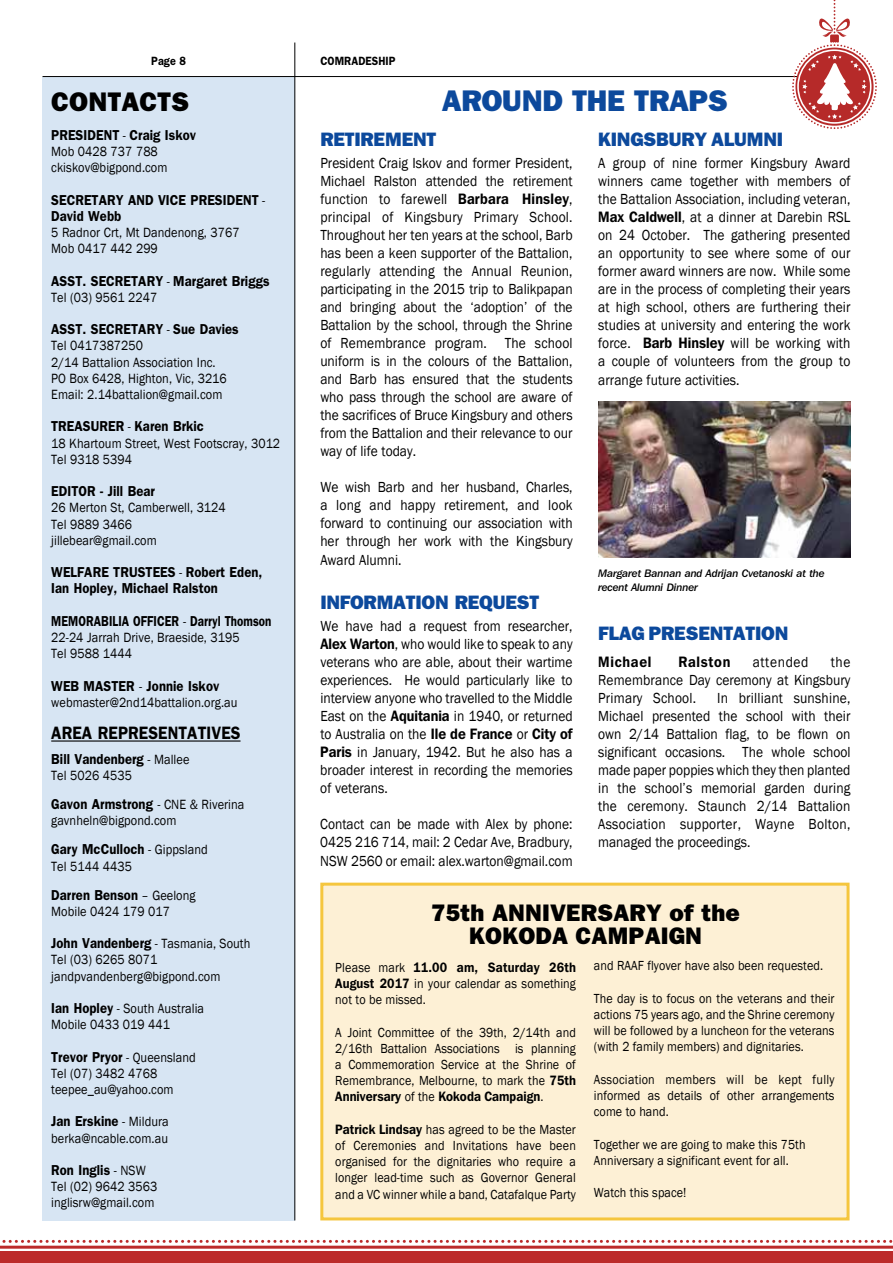
<style>
.page{position:relative;width:893px;height:1263px;background:#fff}
.page>*{position:absolute;margin:0;border:0;box-sizing:border-box;transform-origin:0 0}
.t1{font:800 30px "Franklin Gothic";letter-spacing:-.01em;color:#0c499c}
.t2{font:800 27px "Franklin Gothic";letter-spacing:.01em;color:#000}
.t3{font:800 24px/22.5px "Franklin Gothic";letter-spacing:.01em;color:#000;text-align:center}
.t4{font:800 19.5px "Franklin Gothic";letter-spacing:-.01em;color:#0c499c}
.t5{font:600 18px "Franklin Gothic";letter-spacing:.005em;color:#000;scale:.9 1}
.t6{font:15px/18px "Franklin Gothic";color:#000;text-align:justify;scale:.9 1}
.t7{font:600 15px "Franklin Gothic IT Cby BT";letter-spacing:.055em;color:#000;scale:.9 1}
.t8{font:15px "Franklin Gothic";letter-spacing:.045em;color:#000;scale:.9 1}
.t9{font:600 14.4px/16.2px "Franklin Gothic";letter-spacing:.005em;color:#000;scale:.9 1}
.t10{font:600 14.4px "Franklin Gothic";letter-spacing:.005em;color:#000;scale:.8 1}
.t11{font:13.8px/16.2px "Franklin Gothic";letter-spacing:.005em;color:#000;scale:.9 1}
.t12{font:13.5px/16.2px "Franklin Gothic";letter-spacing:.005em;color:#000;text-align:justify;scale:.9 1}
.t13{font:600 13.5px "Franklin Gothic IT Cby BT";letter-spacing:.005em;color:#000;scale:.9 1}
.t14{font:600 12px "Franklin Gothic";letter-spacing:.005em;color:#000;scale:.9 1}
.t15{font:10.8px/13.5px "Franklin Gothic IT Cby BT Med Ital";letter-spacing:-.01em;color:#000}
.s1{font-weight:400;font-size:13.8px}
.s2{font-weight:600;font-size:14.4px}
.s3{font-family:"Franklin Gothic IT Cby BT";font-weight:600}
.s4{font-family:"Franklin Gothic";font-weight:400}
</style>
<div class="page">
<div style="left:43px;top:77px;width:252px;height:1143px;background:#d7e5f3"></div>
<hr style="left:294px;top:43px;width:1px;height:1177px;background:#000">
<hr style="left:43px;top:76px;width:807px;height:1px;background:#000">
<hr style="left:51px;top:740px;width:190px;height:2px;background:#000">
<div style="left:0;top:1251px;width:893px;height:12px;background:#bc2b2b"></div>
<hr style="left:0;top:1246px;width:893px;height:3px;background:#bc2b2b">
<svg style="left:2px;top:1240px;width:891px;height:3px"></svg>
<img style="left:598px;top:402px;width:252px;height:155px">
<div style="left:320px;top:883px;width:529px;height:337px;background:#fdf0d5;border:3px solid #f5c63e"></div>
<svg style="left:792px;top:0;width:85px;height:129px"></svg>
<p class="t14" style="left:151px;top:54px;width:40px">Page 8</p>
<p class="t14" style="left:320px;top:54px;width:85px">COMRADESHIP</p>
<h2 class="t2" style="left:51px;top:86px;width:139px">CONTACTS</h2>
<p class="t9" style="left:51px;top:126px;width:163px">PRESIDENT <span class="s1">-</span> Craig Iskov</p>
<p class="t11" style="left:51px;top:144px;width:131px">Mob 0428 737 788 ckiskov@bigpond.com</p>
<p class="t9" style="left:51px;top:191px;width:239px">SECRETARY AND VICE PRESIDENT <span class="s1">-<br></span>David Webb</p>
<p class="t11" style="left:51px;top:225px;width:211px">5 Radnor Crt, Mt Dandenong, 3767<br>Mob 0417 442 299</p>
<p class="t9" style="left:51px;top:272px;width:244px">ASST. SECRETARY <span class="s1">-</span> Margaret Briggs</p>
<p class="t11" style="left:51px;top:289px;width:120px">Tel (03) 9561 2247</p>
<p class="t9" style="left:51px;top:321px;width:210px">ASST. SECRETARY <span class="s1">-</span> Sue Davies</p>
<p class="t11" style="left:51px;top:338px;width:197px">Tel 0417387250<br>2/14 Battalion Association Inc.<br>PO Box 6428, Highton, Vic, 3216<br>Email: 2.14battalion@gmail.com</p>
<p class="t9" style="left:51px;top:418px;width:171px">TREASURER <span class="s1">-</span> Karen Brkic</p>
<p class="t11" style="left:51px;top:435px;width:256px">18 Khartoum Street, West Footscray, 3012<br>Tel 9318 5394</p>
<p class="t9" style="left:51px;top:483px;width:117px">EDITOR - Jill Bear</p>
<p class="t11" style="left:51px;top:500px;width:195px">26 Merton St, Camberwell, 3124<br>Tel 9889 3466 jillebear@gmail.com</p>
<p class="t9" style="left:51px;top:564px;width:236px">WELFARE TRUSTEES <span class="s1">-</span> Robert Eden,<br>Ian Hopley, Michael Ralston</p>
<p class="t10" style="left:51px;top:612px;width:277px">MEMORABILIA OFFICER <span class="s1">-</span> Darryl Thomson</p>
<p class="t11" style="left:51px;top:630px;width:211px">22-24 Jarrah Drive, Braeside, 3195<br>Tel 9588 1444</p>
<p class="t9" style="left:51px;top:677px;width:188px">WEB MASTER <span class="s1">-</span> Jonnie Iskov</p>
<p class="t11" style="left:51px;top:694px;width:208px">webmaster@2nd14battalion.org.au</p>
<p class="t5" style="left:51px;top:722px;width:212px">AREA REPRESENTATIVES</p>
<p class="t9" style="left:51px;top:750px;width:155px">Bill Vandenberg <span class="s1">- Mallee</span></p>
<p class="t11" style="left:51px;top:768px;width:91px">Tel 5026 4535</p>
<p class="t9" style="left:51px;top:796px;width:216px">Gavon Armstrong <span class="s1">- CNE &amp; Riverina</span></p>
<p class="t11" style="left:51px;top:813px;width:141px">gavnheln@bigpond.com</p>
<p class="t9" style="left:51px;top:841px;width:175px">Gary McCulloch <span class="s1">- Gippsland</span></p>
<p class="t11" style="left:51px;top:858px;width:91px">Tel 5144 4435</p>
<p class="t9" style="left:51px;top:886px;width:162px">Darren Benson <span class="s1">– Geelong</span></p>
<p class="t11" style="left:51px;top:903px;width:134px">Mobile 0424 179 017</p>
<p class="t11" style="left:51px;top:936px;width:223px"><span class="s2">John Vandenberg</span> - Tasmania, South<br>Tel (03) 6265 8071 jandpvandenberg@bigpond.com</p>
<p class="t11" style="left:51px;top:1000px;width:171px"><span class="s2">Ian Hopley</span> - South Australia<br>Mobile 0433 019 441</p>
<p class="t9" style="left:51px;top:1048px;width:162px">Trevor Pryor <span class="s1">- Queensland</span></p>
<p class="t11" style="left:51px;top:1065px;width:138px">Tel (07) 3482 4768 teepee_au@yahoo.com</p>
<p class="t9" style="left:51px;top:1113px;width:132px">Jan Erskine <span class="s1">- Mildura</span></p>
<p class="t11" style="left:51px;top:1130px;width:131px">berka@ncable.com.au</p>
<p class="t9" style="left:51px;top:1161px;width:107px">Ron Inglis <span class="s1">- NSW</span></p>
<p class="t11" style="left:51px;top:1179px;width:120px">Tel (02) 9642 3563 inglisrw@gmail.com</p>
<h1 class="t1" style="left:442px;top:83px;width:287px">AROUND THE TRAPS</h1>
<h3 class="t4" style="left:598px;top:128px;width:186px">KINGSBURY ALUMNI</h3>
<p class="t6" style="left:598px;top:155px;width:282px">A group of nine former Kingsbury Award winners came together with members of the Battalion Association, including veteran, <span class="s3">Max Caldwell</span>, at a dinner at Darebin RSL on 24 October. The gathering presented an opportunity to see where some of our former award winners are now. While some are in the process of completing their years at high school, others are furthering their studies at university and entering the work force. <span class="s3">Barb Hinsley</span> will be working with a couple of volunteers from the group to arrange future activities.</p>
<h3 class="t4" style="left:320px;top:128px;width:118px">RETIREMENT</h3>
<p class="t6" style="left:320px;top:155px;width:282px">President Craig Iskov and former President, Michael Ralston attended the retirement function to farewell <span class="s3">Barbara Hinsley</span>, principal of Kingsbury Primary School.<br>Throughout her ten years at the school, Barb has been a keen supporter of the Battalion, regularly attending the Annual Reunion, participating in the 2015 trip to Balikpapan and bringing about the ‘adoption’ of the Battalion by the school, through the Shrine of Remembrance program. The school uniform is in the colours of the Battalion, and Barb has ensured that the students who pass through the school are aware of the sacrifices of Bruce Kingsbury and others from the Battalion and their relevance to our way of life today.</p>
<p class="t6" style="left:320px;top:479px;width:282px">We wish Barb and her husband, Charles, a long and happy retirement, and look forward to continuing our association with her through her work with the Kingsbury Award Alumni.</p>
<h3 class="t4" style="left:320px;top:590px;width:220px">INFORMATION REQUEST</h3>
<p class="t6" style="left:320px;top:617px;width:282px">We have had a request from researcher, <span class="s3">Alex Warton</span>, who would like to speak to any veterans who are able, about their wartime experiences. He would particularly like to interview anyone who travelled to the Middle East on the <span class="s3">Aquitania</span> in 1940, or returned to Australia on the <span class="s3">Ile de France</span> or <span class="s3">City of Paris</span> in January, 1942. But he also has a broader interest in recording the memories of veterans.</p>
<p class="t6" style="left:320px;top:815px;width:282px">Contact can be made with Alex by phone:<br>0425 216 714, mail: 2 Cedar Ave, Bradbury, NSW 2560 or email: alex.warton@gmail.com</p>
<p class="t15" style="left:598px;top:566px;width:228px">Margaret Bannan and Adrijan Cvetanoski at the recent Alumni Dinner</p>
<h3 class="t4" style="left:598px;top:622px;width:192px">FLAG PRESENTATION</h3>
<p class="t7" style="left:598px;top:652px;width:61px">Michael</p>
<p class="t7" style="left:678px;top:652px;width:59px">Ralston</p>
<p class="t8" style="left:753px;top:652px;width:63px">attended</p>
<p class="t6" style="left:598px;top:653px;width:282px;text-indent:233px">the Remembrance Day ceremony at Kingsbury Primary School.</p>
<p class="t6" style="left:598px;top:689px;width:282px;text-indent:119px">In brilliant sunshine, Michael presented the school with their own 2/14 Battalion flag, to be flown on significant occasions. The whole school made paper poppies which they then planted in the school’s memorial garden during the ceremony. Staunch 2/14 Battalion Association supporter, Wayne Bolton, managed the proceedings.</p>
<h3 class="t3" style="left:431px;top:901px;width:310px">75th ANNIVERSARY of the<br>KOKODA CAMPAIGN</h3>
<p class="t13" style="left:335px;top:958px;width:269px"><span class="s4">Please mark</span> 11.00 am, Saturday 26th</p>
<p class="t12" style="left:335px;top:975px;width:269px"><span class="s3">August 2017</span> in your calendar as something not to be missed.</p>
<p class="t12" style="left:335px;top:1024px;width:269px">A Joint Committee of the 39th, 2/14th and 2/16th Battalion Associations is planning a Commemoration Service at the Shrine of Remembrance, Melbourne, to mark the <span class="s3">75th</span></p>
<p class="t13" style="left:335px;top:1088px;width:233px">Anniversary <span class="s4">of the</span> Kokoda Campaign<span class="s4">.</span></p>
<p class="t12" style="left:335px;top:1121px;width:269px"><span class="s3">Patrick Lindsay</span> has agreed to be the Master of Ceremonies and Invitations have been organised for the dignitaries who require a longer lead-time such as Governor General and a VC winner while a band, Catafalque Party</p>
<p class="t12" style="left:594px;top:958px;width:256px">and RAAF flyover have also been requested.</p>
<p class="t12" style="left:594px;top:990px;width:269px">The day is to focus on the veterans and their actions 75 years ago, and the Shrine ceremony will be followed by a luncheon for the veterans (with 2 family members) and dignitaries.</p>
<p class="t12" style="left:594px;top:1071px;width:269px">Association members will be kept fully informed as details of other arrangements come to hand.</p>
<p class="t12" style="left:594px;top:1136px;width:237px">Together we are going to make this 75th<br>Anniversary a significant event for all.</p>
<p class="t12" style="left:594px;top:1185px;width:104px">Watch this space!</p>
</div>
